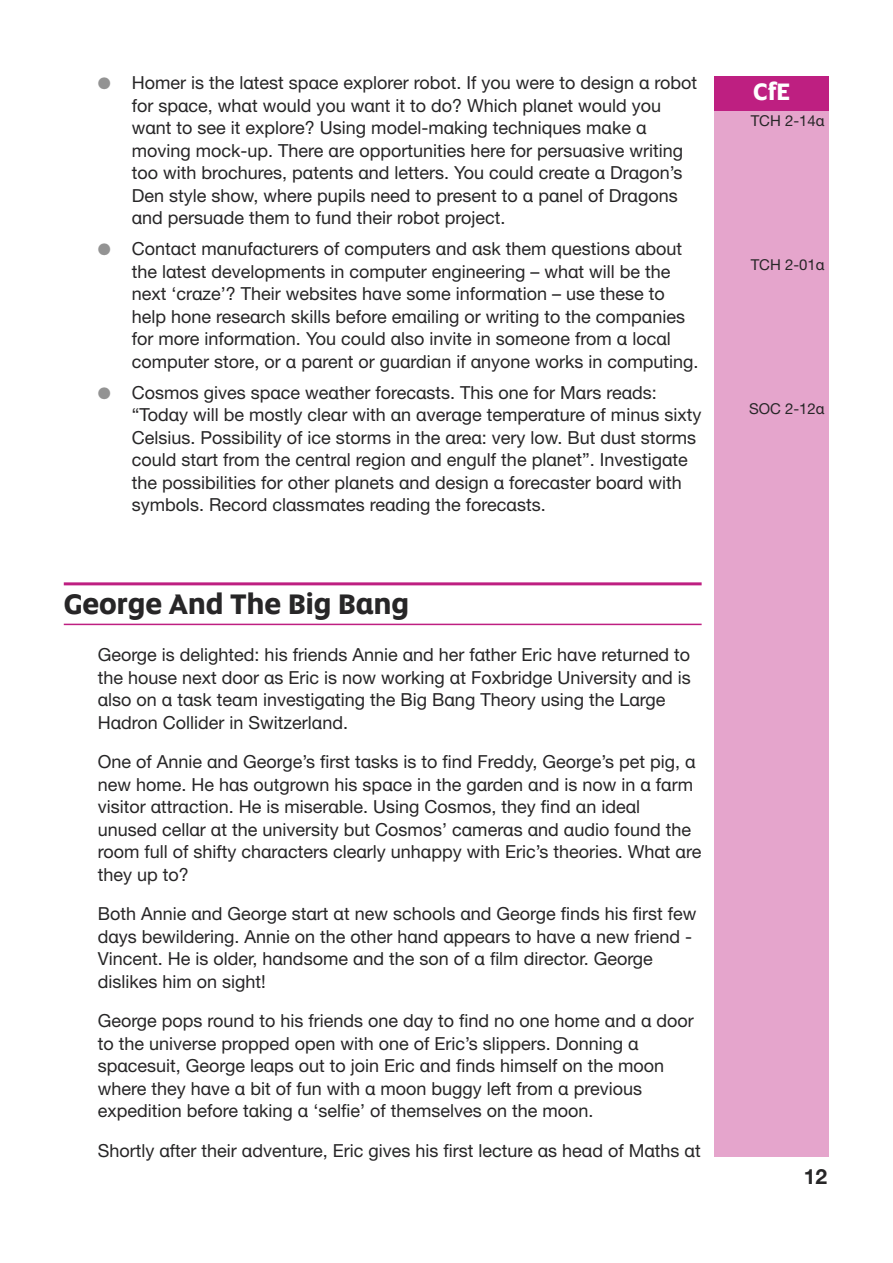
<style>
.page{position:relative;width:893px;height:1263px;background:#fff}
.page>*{position:absolute;margin:0;border:0;box-sizing:border-box;transform-origin:0 0}
.t1{font:700 28.5px "Altis Scot";color:#272627}
.t2{font:700 24px "Altis Scot";color:#fff}
.t3{font:700 21px "Helvetica Neue Alta LT Std";color:#272627}
.t4{font:18px/22.5px "Helvetica Neue Alta LT Std";color:#272627}
.t5{font:15px "Helvetica Neue Alta LT Std";color:#272627}
.s1{color:#939393}
</style>
<div class="page">
<hr style="left:64px;top:582px;width:638px;height:3px;background:#be1f81">
<hr style="left:64px;top:624px;width:638px;height:1px;background:#be1f81">
<div style="left:714px;top:111px;width:115px;height:1046px;background:#e5a5cc"></div>
<div style="left:714px;top:77px;width:115px;height:34px;background:#be1f81"></div>
<p class="t4" style="left:132px;top:73px;width:567px;text-indent:-34px"><span class="s1">●</span> Homer is the latest space explorer robot. If you were to design a robot for space, what would you want it to do? Which planet would you want to see it explore? Using model-making techniques make a moving mock-up. There are opportunities here for persuasive writing too with brochures, patents and letters. You could create a Dragon’s Den style show, where pupils need to present to a panel of Dragons and persuade them to fund their robot project.</p>
<p class="t4" style="left:132px;top:239px;width:568px;text-indent:-34px"><span class="s1">●</span> Contact manufacturers of computers and ask them questions about the latest developments in computer engineering – what will be the next ‘craze’? Their websites have some information – use these to help hone research skills before emailing or writing to the companies for more information. You could also invite in someone from a local computer store, or a parent or guardian if anyone works in computing.</p>
<p class="t4" style="left:132px;top:383px;width:571px;text-indent:-34px"><span class="s1">●</span> Cosmos gives space weather forecasts. This one for Mars reads: “Today will be mostly clear with an average temperature of minus sixty Celsius. Possibility of ice storms in the area: very low. But dust storms could start from the central region and engulf the planet”. Investigate the possibilities for other planets and design a forecaster board with symbols. Record classmates reading the forecasts.</p>
<h1 class="t1" style="left:64px;top:592px;width:347px">George And The Big Bang</h1>
<p class="t4" style="left:98px;top:645px;width:595px">George is delighted: his friends Annie and her father Eric have returned to the house next door as Eric is now working at Foxbridge University and is also on a task team investigating the Big Bang Theory using the Large Hadron Collider in Switzerland.</p>
<p class="t4" style="left:98px;top:752px;width:605px">One of Annie and George’s first tasks is to find Freddy, George’s pet pig, a new home. He has outgrown his space in the garden and is now in a farm visitor attraction. He is miserable. Using Cosmos, they find an ideal unused cellar at the university but Cosmos’ cameras and audio found the room full of shifty characters clearly unhappy with Eric’s theories. What are they up to?</p>
<p class="t4" style="left:98px;top:904px;width:600px">Both Annie and George start at new schools and George finds his first few days bewildering. Annie on the other hand appears to have a new friend - Vincent. He is older, handsome and the son of a film director. George dislikes him on sight!</p>
<p class="t4" style="left:98px;top:1011px;width:598px">George pops round to his friends one day to find no one home and a door to the universe propped open with one of Eric’s slippers. Donning a spacesuit, George leaps out to join Eric and finds himself on the moon where they have a bit of fun with a moon buggy left from a previous expedition before taking a ‘selfie’ of themselves on the moon.</p>
<p class="t4" style="left:98px;top:1141px;width:604px">Shortly after their adventure, Eric gives his first lecture as head of Maths at</p>
<h2 class="t2" style="left:753px;top:82px;width:39px">CfE</h2>
<p class="t5" style="left:751px;top:115px;width:76px">TCH 2-14a</p>
<p class="t5" style="left:751px;top:259px;width:76px">TCH 2-01a</p>
<p class="t5" style="left:749px;top:403px;width:77px">SOC 2-12a</p>
<p class="t3" style="left:804px;top:1169px;width:25px">12</p>
</div>
